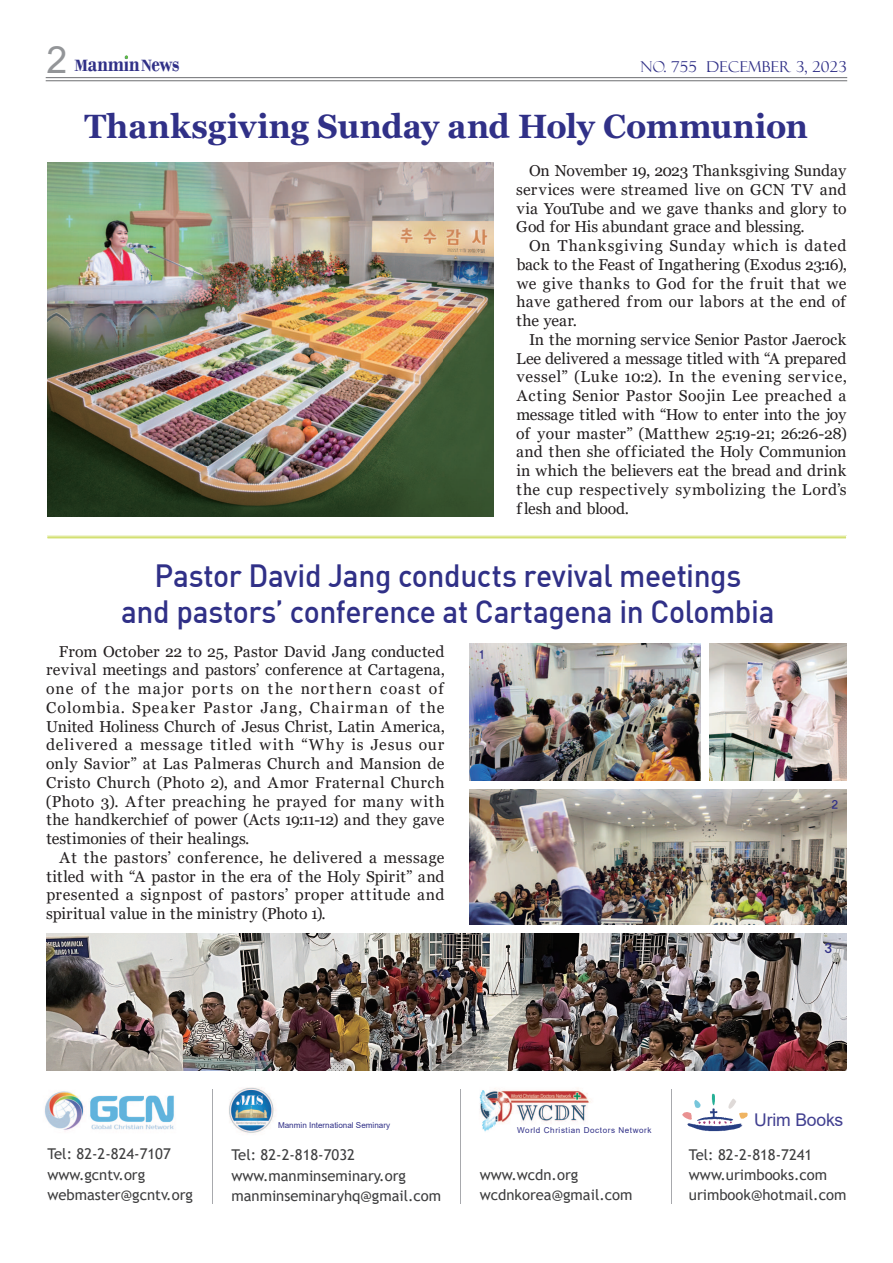
<style>
.page{position:relative;width:893px;height:1263px;background:#fff}
.page>*{position:absolute;margin:0;border:0;box-sizing:border-box;transform-origin:0 0}
.t1{font:700 33.75px "Georgia";letter-spacing:-.005em;color:#303087;scale:.95 1}
.t2{font:31.5px/36.3px "Dinmed";letter-spacing:-.015em;color:#303087;text-align:center;scale:.95 1}
.t3{font:700 23.7px "Bodoni";color:#303087;scale:.82 1}
.t4{font:17.55px "Arial";letter-spacing:-.01em;color:#413f90}
.t5{font:700 17.1px "Bodoni";color:#303087}
.t6{font:15.75px/18.8px "Georgia";letter-spacing:.01em;color:#231f20;text-align:justify}
.t7{font:15px "Felix Titling";letter-spacing:.02em;color:#303087}
.t8{font:14.85px/20.2px "Trebuchet MS";color:#3e3e3f}
.t9{font:13.5px "YDVYGO Std 14 KS Cms UHC H";color:#303087}
.t10{font:11.85px "YDVYGO Std 14 KS Cms UHC H";color:#303087}
.t11{font:8.1px "Arial";letter-spacing:.07em;color:#303087}
.t12{font:8.1px "Arial";color:#303087}
.s1{font-family:"Arial";font-weight:400;font-size:37.5px;color:#939598}
.s2{font-size:17.1px}
</style>
<div class="page">
<hr style="left:46px;top:77px;width:801px;height:1px;background:#6d6e71">
<hr style="left:46px;top:80px;width:801px;height:1px;background:#6d6e71">
<svg style="left:125px;top:55px;width:3px;height:4px"></svg>
<img style="left:225px;top:1084px;width:52px;height:54px;border-radius:50%">
<hr style="left:212px;top:1089px;width:1px;height:115px;background:#a8a9ad">
<hr style="left:671px;top:1089px;width:1px;height:115px;background:#a8a9ad">
<hr style="left:460px;top:1089px;width:1px;height:115px;background:#a8a9ad">
<img style="left:479px;top:1088px;width:112px;height:44px">
<img style="left:44px;top:1091px;width:130px;height:40px">
<img style="left:682px;top:1093px;width:66px;height:39px">
<img style="left:47px;top:933px;width:799px;height:138px">
<img style="left:709px;top:643px;width:137px;height:137px">
<img style="left:470px;top:643px;width:230px;height:138px">
<img style="left:470px;top:789px;width:376px;height:135px">
<img style="left:48px;top:162px;width:445px;height:355px">
<h3 class="t3" style="left:47px;top:49px;width:164px"><span class="s1">2</span> <span class="s2">M</span>anmin ews</h3>
<p class="t5" style="left:141px;top:55px;width:12px">N</p>
<p class="t7" style="left:640px;top:61px;width:208px">NO. 755 DECEMBER 3, 2023</p>
<h1 class="t1" style="left:85px;top:112px;width:763px">Thanksgiving Sunday and Holy Communion</h1>
<p class="t6" style="left:516px;top:163px;width:332px;text-indent:13px">On November 19, 2023 Thanksgiving Sunday services were streamed live on GCN TV and via YouTube and we gave thanks and glory to God for His abundant grace and blessing.</p>
<p class="t6" style="left:516px;top:238px;width:332px;text-indent:12px">On Thanksgiving Sunday which is dated back to the Feast of Ingathering (Exodus 23:16), we give thanks to God for the fruit that we have gathered from our labors at the end of the year.</p>
<p class="t6" style="left:516px;top:331px;width:332px;text-indent:13px">In the morning service Senior Pastor Jaerock Lee delivered a message titled with “A prepared vessel” (Luke 10:2). In the evening service, Acting Senior Pastor Soojin Lee preached a message titled with “How to enter into the joy of your master” (Matthew 25:19-21; 26:26-28) and then she officiated the Holy Communion in which the believers eat the bread and drink the cup respectively symbolizing the Lord’s f lesh and blood.</p>
<h2 class="t2" style="left:121px;top:559px;width:689px">Pastor David Jang conducts revival meetings<br>and pastors’ conference at Cartagena in Colombia</h2>
<p class="t10" style="left:479px;top:649px;width:6px">1</p>
<p class="t6" style="left:46px;top:643px;width:400px;text-indent:13px">From October 22 to 25, Pastor David Jang conducted revival meetings and pastors’ conference at Cartagena, one of the major ports on the northern coast of Colombia. Speaker Pastor Jang, Chairman of the United Holiness Church of Jesus Christ, Latin America, delivered a message titled with “Why is Jesus our only Savior” at Las Palmeras Church and Mansion de Cristo Church (Photo 2), and Amor Fraternal Church (Photo 3). After preaching he prayed for many with the handkerchief of power (Acts 19:11-12) and they gave testimonies of their healings.</p>
<p class="t6" style="left:46px;top:849px;width:400px;text-indent:13px">At the pastors’ conference, he delivered a message titled with “A pastor in the era of the Holy Spirit” and presented a signpost of pastors’ proper attitude and spiritual value in the ministry (Photo 1).</p>
<p class="t10" style="left:831px;top:799px;width:8px">2</p>
<p class="t9" style="left:824px;top:942px;width:9px">3</p>
<p class="t8" style="left:47px;top:1145px;width:147px">Tel: 82-2-824-7107 www.gcntv.org webmaster@gcntv.org</p>
<p class="t12" style="left:278px;top:1122px;width:114px">Manmin International Seminary</p>
<p class="t8" style="left:231px;top:1146px;width:211px">Tel: 82-2-818-7032 www.manminseminary.org manminseminaryhq@gmail.com</p>
<p class="t11" style="left:517px;top:1127px;width:136px">World Christian Doctors Network</p>
<p class="t8" style="left:480px;top:1166px;width:154px">www.wcdn.org wcdnkorea@gmail.com</p>
<p class="t4" style="left:754px;top:1113px;width:90px">Urim Books</p>
<p class="t8" style="left:689px;top:1145px;width:159px">Tel: 82-2-818-7241 www.urimbooks.com urimbook@hotmail.com</p>
</div>
